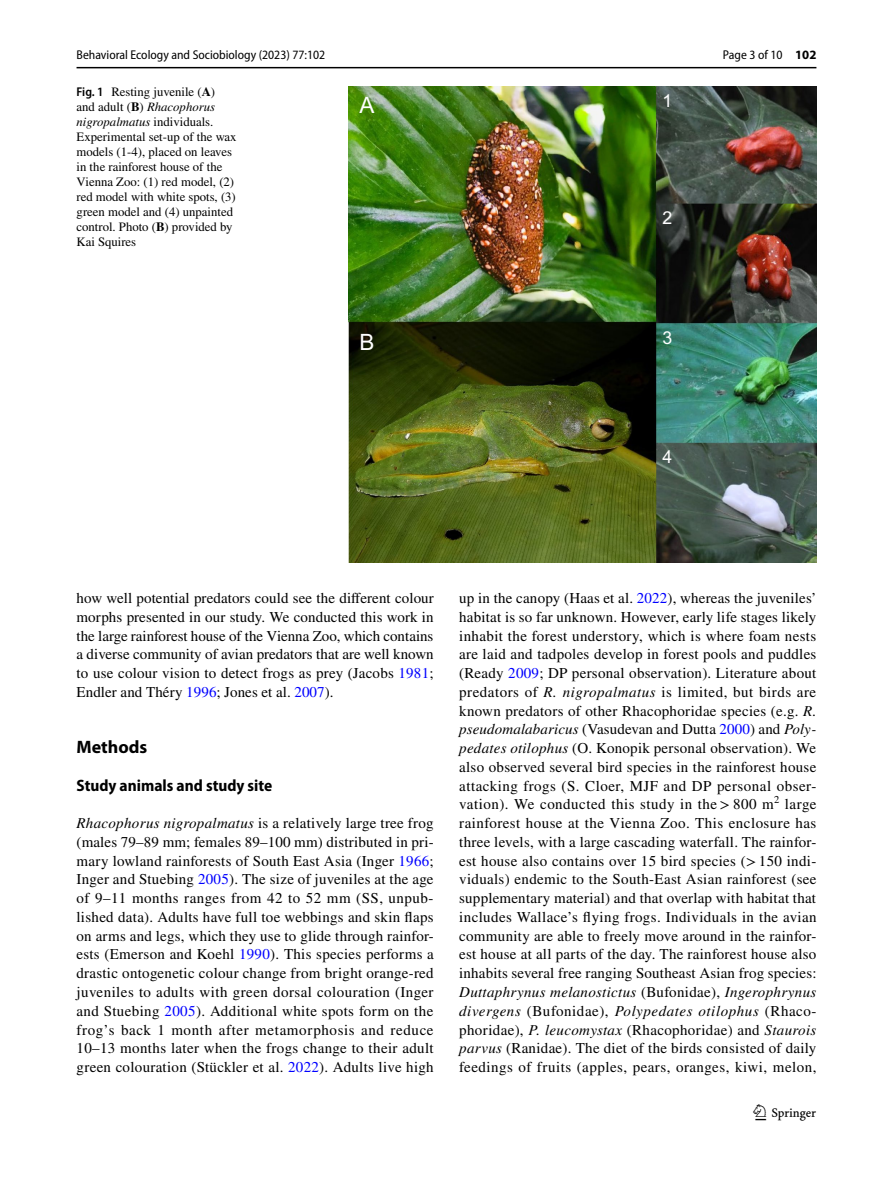
<style>
.page{position:relative;width:893px;height:1187px;background:#fff}
.page>*{position:absolute;margin:0;border:0;box-sizing:border-box;transform-origin:0 0}
.t1{font:22.5px "Springnew Regular 3";color:#000}
.t2{font:22.5px "Arial";color:#fff}
.t3{font:700 18px "Myriad Pro";color:#000}
.t4{font:17.7px "Arial";color:#fff}
.t5{font:700 semi-condensed 16.5px "Myriad Pro";color:#000}
.t6{font:15px/18.8px "STIX";letter-spacing:.02em;color:#000;text-align:justify}
.t7{font:12.75px/15px "STIX";color:#000}
.t8{font:semi-condensed 12.75px "Myriad Pro";color:#000}
.s1{font-family:"Myriad Pro";font-weight:600;font-stretch:semi-condensed}
.s2{font-weight:700}
.s3{font-style:italic}
.s4{font-weight:700;font-stretch:normal}
.s5{color:#00f}
</style>
<div class="page">
<hr style="left:77px;top:67px;width:739px;height:1px;background:#000">
<img style="left:349px;top:87px;width:467px;height:475px">
<p class="t8" style="left:77px;top:48px;width:250px">Behavioral Ecology and Sociobiology (2023) 77:102</p>
<p class="t7" style="left:77px;top:85px;width:162px"><span class="s1">Fig. 1</span> Resting juvenile (<span class="s2">A</span>) and adult (<span class="s2">B</span>) <span class="s3">Rhacophorus nigropalmatus</span> individuals.<br>Experimental set-up of the wax models (1-4), placed on leaves in the rainforest house of the<br>Vienna Zoo: (1) red model, (2) red model with white spots, (3) green model and (4) unpainted control. Photo (<span class="s2">B</span>) provided by<br>Kai Squires</p>
<h1 class="t2" style="left:359px;top:89px;width:17px">A</h1>
<h1 class="t2" style="left:359px;top:327px;width:17px">B</h1>
<p class="t4" style="left:662px;top:89px;width:11px">1</p>
<p class="t4" style="left:662px;top:205px;width:11px">2</p>
<p class="t4" style="left:662px;top:325px;width:11px">3</p>
<p class="t4" style="left:662px;top:444px;width:11px">4</p>
<p class="t8" style="left:723px;top:48px;width:95px">Page 3 of 10 <span class="s4">102</span></p>
<p class="t6" style="left:77px;top:589px;width:359px">how well potential predators could see the different colour morphs presented in our study. We conducted this work in the large rainforest house of the Vienna Zoo, which contains a diverse community of avian predators that are well known to use colour vision to detect frogs as prey (Jacobs <span class="s5">1981</span>; Endler and Théry <span class="s5">1996</span>; Jones et al. <span class="s5">2007</span>).</p>
<p class="t3" style="left:77px;top:735px;width:72px">Methods</p>
<p class="t5" style="left:77px;top:775px;width:197px">Study animals and study site</p>
<p class="t6" style="left:77px;top:814px;width:359px"><span class="s3">Rhacophorus nigropalmatus</span> is a relatively large tree frog (males 79–89 mm; females 89–100 mm) distributed in pri&shy;mary lowland rainforests of South East Asia (Inger <span class="s5">1966</span>; Inger and Stuebing <span class="s5">2005</span>). The size of juveniles at the age of 9–11 months ranges from 42 to 52 mm (SS, unpub&shy;lished data). Adults have full toe webbings and skin flaps on arms and legs, which they use to glide through rainfor&shy;ests (Emerson and Koehl <span class="s5">1990</span>). This species performs a drastic ontogenetic colour change from bright orange-red juveniles to adults with green dorsal colouration (Inger and Stuebing <span class="s5">2005</span>). Additional white spots form on the frog’s back 1 month after metamorphosis and reduce 10–13 months later when the frogs change to their adult green colouration (Stückler et al. <span class="s5">2022</span>). Adults live high</p>
<p class="t6" style="left:459px;top:589px;width:359px">up in the canopy (Haas et al. <span class="s5">2022</span>), whereas the juveniles’ habitat is so far unknown. However, early life stages likely inhabit the forest understory, which is where foam nests are laid and tadpoles develop in forest pools and puddles (Ready <span class="s5">2009</span>; DP personal observation). Literature about predators of <span class="s3">R. nigropalmatus</span> is limited, but birds are known predators of other Rhacophoridae species (e.g. <span class="s3">R. pseudomalabaricus</span> (Vasudevan and Dutta <span class="s5">2000</span>) and <span class="s3">Poly&shy;pedates otilophus</span> (O. Konopik personal observation). We also observed several bird species in the rainforest house attacking frogs (S. Cloer, MJF and DP personal obser&shy;vation). We conducted this study in the &gt; 800 m<sup>2</sup> large rainforest house at the Vienna Zoo. This enclosure has three levels, with a large cascading waterfall. The rainfor&shy;est house also contains over 15 bird species (&gt; 150 indi&shy;viduals) endemic to the South-East Asian rainforest (see supplementary material) and that overlap with habitat that includes Wallace’s flying frogs. Individuals in the avian community are able to freely move around in the rainfor&shy;est house at all parts of the day. The rainforest house also inhabits several free ranging Southeast Asian frog species:<br><span class="s3">Duttaphrynus melanostictus</span> (Bufonidae), <span class="s3">Ingerophrynus divergens</span> (Bufonidae), <span class="s3">Polypedates otilophus</span> (Rhaco&shy;phoridae), <span class="s3">P. leucomystax</span> (Rhacophoridae) and <span class="s3">Staurois parvus</span> (Ranidae). The diet of the birds consisted of daily feedings of fruits (apples, pears, oranges, kiwi, melon,</p>
<h1 class="t1" style="left:755px;top:1104px;width:62px">1 3</h1>
</div>
